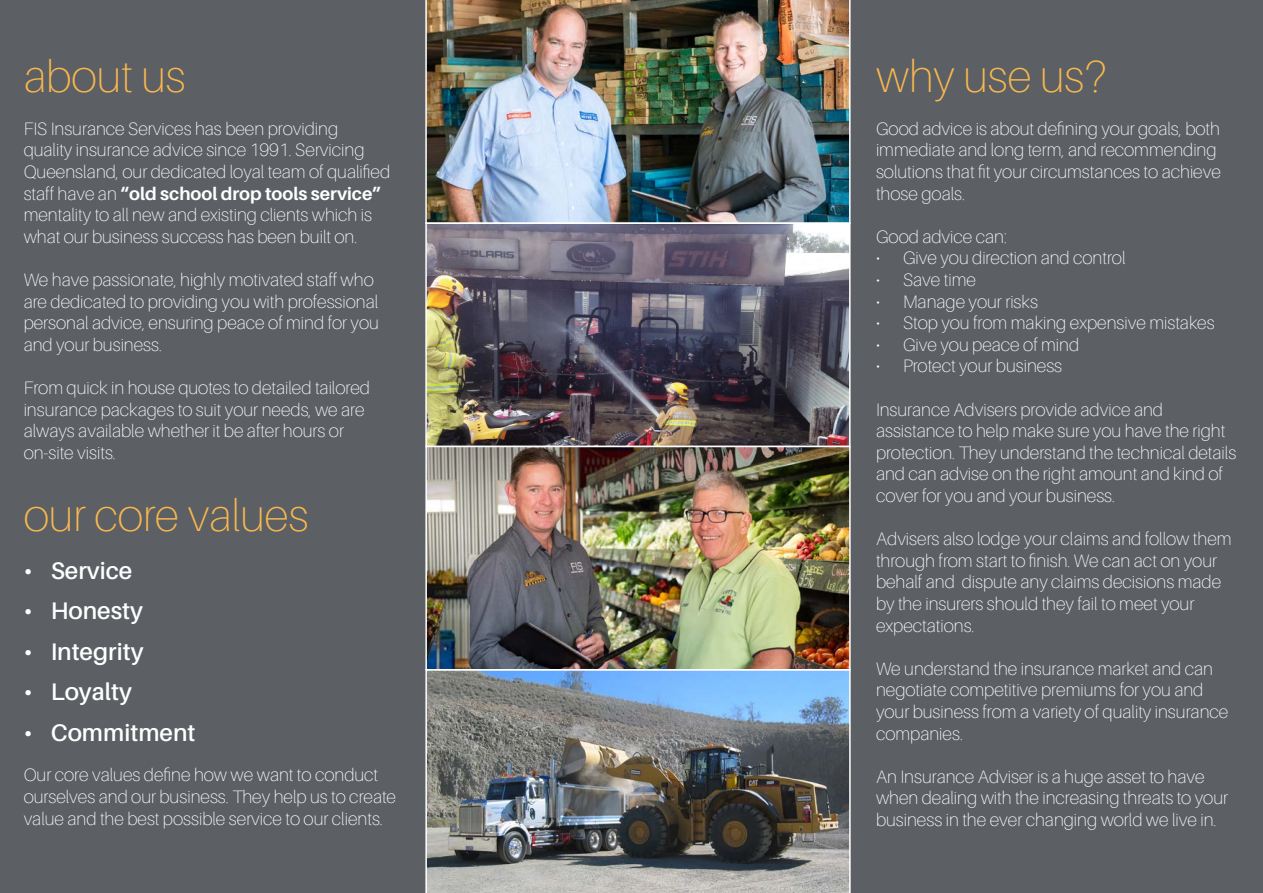
<style>
.page{position:relative;width:1263px;height:893px;background:#fff}
.page>*{position:absolute;margin:0;border:0;box-sizing:border-box;transform-origin:0 0}
.t1{font:100 45px "Aileron";color:#fab84c}
.t2{font:600 24px "Aileron";color:#fff}
.t3{font:100 18px/21.6px "Aileron";color:#fff}
.s1{font-weight:700}
</style>
<div class="page">
<div style="left:0;top:0;width:425px;height:893px;background:#5c6065"></div>
<div style="left:850px;top:0;width:413px;height:893px;background:#5c6065"></div>
<img style="left:428px;top:225px;width:420px;height:442px">
<img style="left:425px;top:670px;width:426px;height:223px">
<img style="left:425px;top:0;width:425px;height:222px">
<div style="left:425px;top:222px;width:425px;height:225px;border:2px solid #fff"></div>
<div style="left:425px;top:446px;width:426px;height:224px;border:2px solid #fff"></div>
<p class="t1" style="left:24px;top:51px;width:163px">about us</p>
<p class="t3" style="left:24px;top:118px;width:368px">FIS Insurance Services has been providing quality insurance advice since 1991. Servicing Queensland, our dedicated loyal team of qualified staff have an <span class="s1">“old school drop tools service” </span>mentality to all new and existing clients which is what our business success has been built on.</p>
<p class="t3" style="left:24px;top:269px;width:357px">We have passionate, highly motivated staff who are dedicated to providing you with professional personal advice, ensuring peace of mind for you and your business.</p>
<p class="t3" style="left:24px;top:377px;width:348px">From quick in house quotes to detailed tailored insurance packages to suit your needs, we are always available whether it be after hours or</p>
<p class="t3" style="left:24px;top:442px;width:94px">on-site visits.</p>
<p class="t1" style="left:24px;top:491px;width:286px">our core values</p>
<p class="t2" style="left:24px;top:557px;width:110px">• Service</p>
<p class="t2" style="left:24px;top:598px;width:121px">• Honesty</p>
<p class="t2" style="left:24px;top:638px;width:121px">• Integrity</p>
<p class="t2" style="left:24px;top:679px;width:110px">• Loyalty</p>
<p class="t2" style="left:24px;top:719px;width:173px">• Commitment</p>
<p class="t3" style="left:24px;top:764px;width:374px">Our core values define how we want to conduct ourselves and our business. They help us to create value and the best possible service to our clients.</p>
<p class="t1" style="left:876px;top:51px;width:233px">why use us?</p>
<p class="t3" style="left:876px;top:118px;width:346px">Good advice is about defining your goals, both immediate and long term, and recommending solutions that fit your circumstances to achieve those goals.</p>
<p class="t3" style="left:876px;top:226px;width:133px">Good advice can:</p>
<p class="t3" style="left:876px;top:248px;width:251px">• Give you direction and control</p>
<p class="t3" style="left:876px;top:269px;width:101px">• Save time</p>
<p class="t3" style="left:876px;top:291px;width:164px">• Manage your risks</p>
<p class="t3" style="left:876px;top:312px;width:340px">• Stop you from making expensive mistakes</p>
<p class="t3" style="left:876px;top:334px;width:205px">• Give you peace of mind</p>
<p class="t3" style="left:876px;top:356px;width:188px">• Protect your business</p>
<p class="t3" style="left:876px;top:399px;width:362px">Insurance Advisers provide advice and assistance to help make sure you have the right protection. They understand the technical details and can advise on the right amount and kind of cover for you and your business.</p>
<p class="t3" style="left:876px;top:528px;width:357px">Advisers also lodge your claims and follow them through from start to finish. We can act on your behalf and dispute any claims decisions made by the insurers should they fail to meet your expectations.</p>
<p class="t3" style="left:876px;top:658px;width:354px">We understand the insurance market and can negotiate competitive premiums for you and your business from a variety of quality insurance companies.</p>
<p class="t3" style="left:876px;top:766px;width:354px">An Insurance Adviser is a huge asset to have when dealing with the increasing threats to your business in the ever changing world we live in.</p>
</div>
